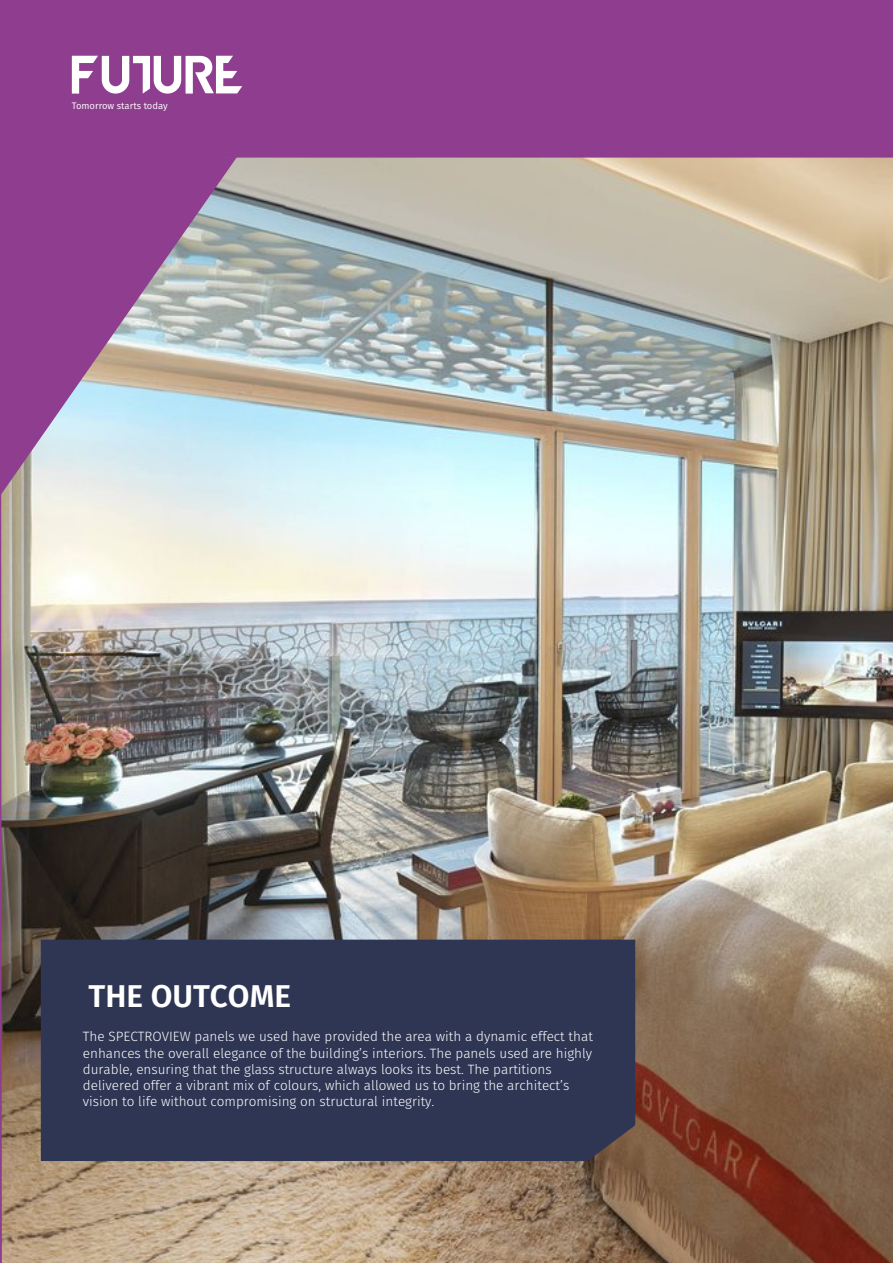
<style>
.page{position:relative;width:893px;height:1263px;background:#8f3e8f}
.page>*{position:absolute;margin:0;border:0;box-sizing:border-box;transform-origin:0 0}
.t1{font:600 31.5px "Fira Sans";color:#fff}
.t2{font:300 13.5px/16.2px "Fira Sans";color:#fff}
.t3{font:9.45px "Fira Sans";color:#fff}
</style>
<div class="page">
<svg style="left:72px;top:56px;width:170px;height:38px"></svg>
<img style="left:1px;top:158px;width:892px;height:1105px">
<svg style="left:0;top:157px;width:237px;height:339px;background:#a988b0"></svg>
<div style="left:41px;top:940px;width:594px;height:221px;background:#2e3654"></div>
<p class="t3" style="left:72px;top:99px;width:97px">Tomorrow starts today</p>
<h1 class="t1" style="left:89px;top:970px;width:204px">THE OUTCOME</h1>
<p class="t2" style="left:83px;top:1028px;width:512px">The SPECTROVIEW panels we used have provided the area with a dynamic effect that enhances the overall elegance of the building’s interiors. The panels used are highly durable, ensuring that the glass structure always looks its best. The partitions delivered offer a vibrant mix of colours, which allowed us to bring the architect’s vision to life without compromising on structural integrity.</p>
</div>
